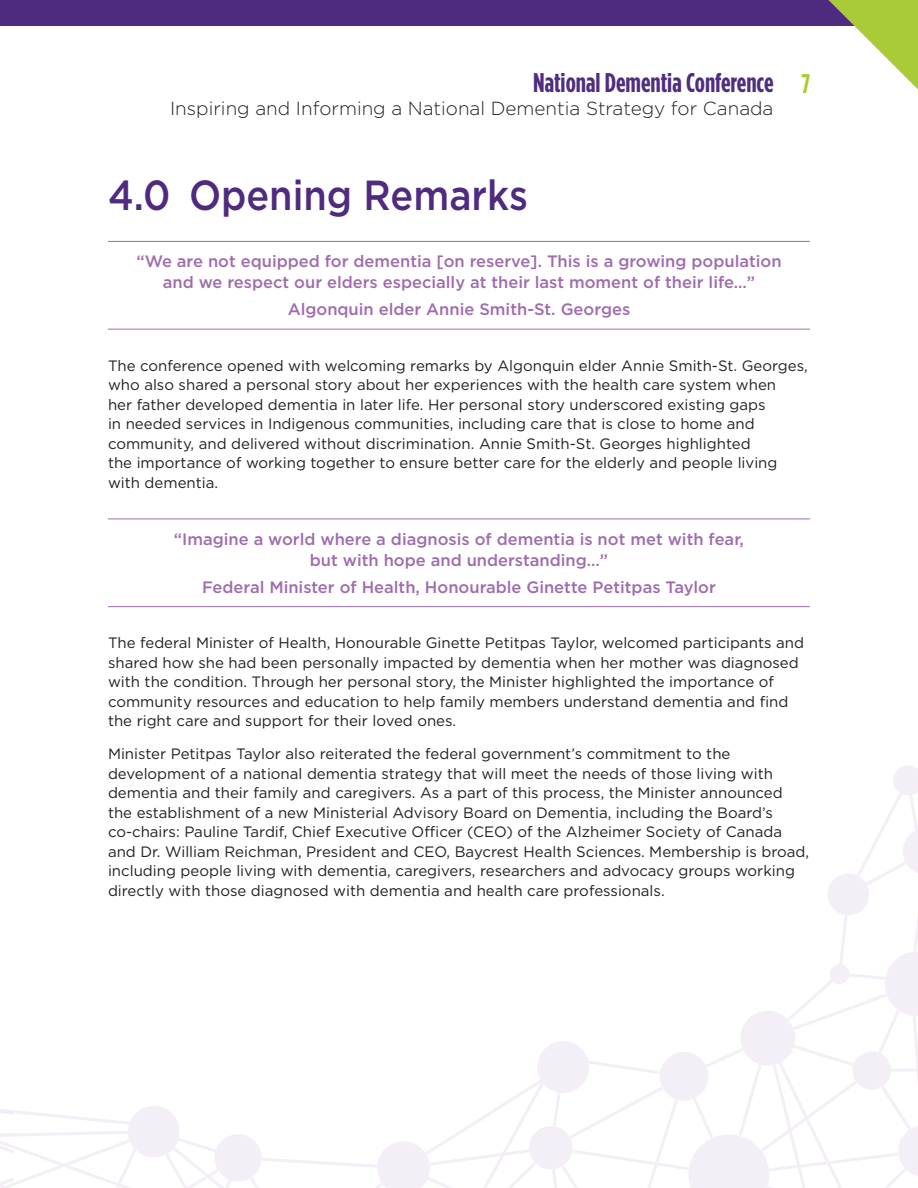
<style>
.page{position:relative;width:918px;height:1188px;background:#fff}
.page>*{position:absolute;margin:0;border:0;box-sizing:border-box;transform-origin:0 0}
.t1{font:500 42px "Gotham HTF";color:#4e2b7f;scale:.9 1}
.t2{font:700 27px "Gotham Condensed";color:#4f2d7f}
.t3{font:700 27px "Gotham Condensed";color:#aacc39}
.t4{font:300 18.9px "Gotham HTF";color:#231f20}
.t5{font:500 16.5px/21px "Gotham HTF";color:#9f6cae;text-align:center}
.t6{font:15px/19.5px "Gotham HTF";color:#231f20}
</style>
<div class="page">
<svg style="left:537px;top:766px;width:381px;height:422px"></svg>
<svg style="left:0;top:1106px;width:200px;height:82px"></svg>
<svg style="left:200px;top:1080px;width:472px;height:108px"></svg>
<div style="left:0;top:0;width:918px;height:26px;background:#4f2b7f"></div>
<svg style="left:828px;top:0;width:90px;height:90px"></svg>
<hr style="left:108px;top:241px;width:702px;height:1px;background:#9f6cae">
<hr style="left:108px;top:329px;width:702px;height:1px;background:#9f6cae">
<hr style="left:108px;top:519px;width:702px;height:1px;background:#9f6cae">
<hr style="left:108px;top:606px;width:702px;height:1px;background:#9f6cae">
<h2 class="t2" style="left:533px;top:67px;width:242px">National Dementia Conference</h2>
<p class="t4" style="left:170px;top:98px;width:605px">Inspiring and Informing a National Dementia Strategy for Canada</p>
<h2 class="t3" style="left:801px;top:68px;width:10px">7</h2>
<h1 class="t1" style="left:108px;top:172px;width:468px">4.0 Opening Remarks</h1>
<p class="t5" style="left:136px;top:251px;width:647px">“We are not equipped for dementia [on reserve]. This is a growing population and we respect our elders especially at their last moment of their life…”</p>
<p class="t5" style="left:288px;top:299px;width:344px">Algonquin elder Annie Smith-St. Georges</p>
<p class="t6" style="left:108px;top:355px;width:701px">The conference opened with welcoming remarks by Algonquin elder Annie Smith-St. Georges, who also shared a personal story about her experiences with the health care system when<br>her father developed dementia in later life. Her personal story underscored existing gaps<br>in needed services in Indigenous communities, including care that is close to home and community, and delivered without discrimination. Annie Smith-St. Georges highlighted<br>the importance of working together to ensure better care for the elderly and people living with dementia.</p>
<p class="t5" style="left:174px;top:528px;width:572px">“Imagine a world where a diagnosis of dementia is not met with fear, but with hope and understanding…”</p>
<p class="t5" style="left:202px;top:576px;width:515px">Federal Minister of Health, Honourable Ginette Petitpas Taylor</p>
<p class="t6" style="left:108px;top:633px;width:697px">The federal Minister of Health, Honourable Ginette Petitpas Taylor, welcomed participants and shared how she had been personally impacted by dementia when her mother was diagnosed with the condition. Through her personal story, the Minister highlighted the importance of community resources and education to help family members understand dementia and find the right care and support for their loved ones.</p>
<p class="t6" style="left:108px;top:744px;width:703px">Minister Petitpas Taylor also reiterated the federal government’s commitment to the development of a national dementia strategy that will meet the needs of those living with dementia and their family and caregivers. As a part of this process, the Minister announced the establishment of a new Ministerial Advisory Board on Dementia, including the Board’s co-chairs: Pauline Tardif, Chief Executive Officer (CEO) of the Alzheimer Society of Canada and Dr. William Reichman, President and CEO, Baycrest Health Sciences. Membership is broad, including people living with dementia, caregivers, researchers and advocacy groups working directly with those diagnosed with dementia and health care professionals.</p>
</div>
